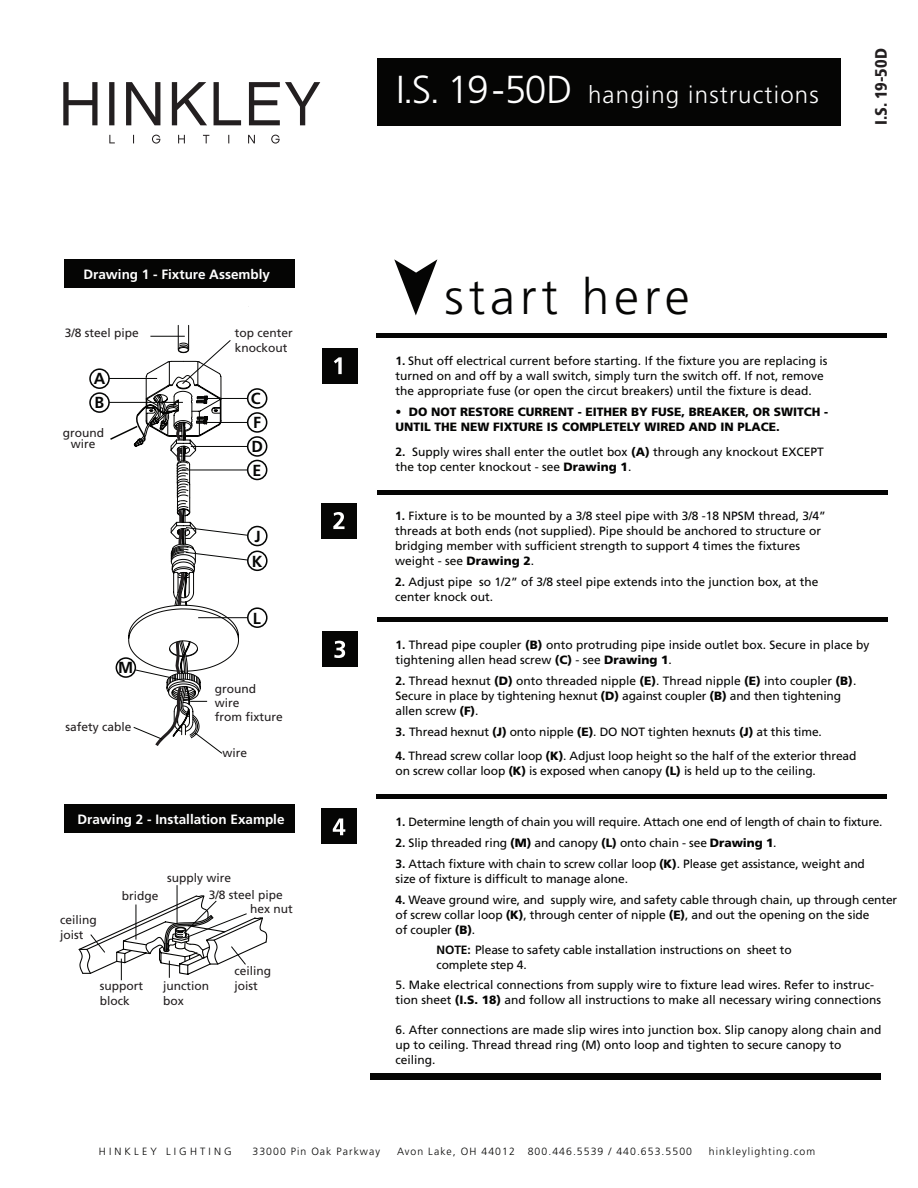
<style>
.page{position:relative;width:918px;height:1188px;background:#fff}
.page>*{position:absolute;margin:0;border:0;box-sizing:border-box;transform-origin:0 0}
.t1{font:300 49.65px "Frutiger LT Std";letter-spacing:.1em;color:#050504}
.t2{font:300 24px "Frutiger LT Std";letter-spacing:.05em;color:#fff}
.t3{font:900 condensed 16.5px "Frutiger LT Std";color:#231f20}
.t4{font:700 16.05px/24px "Frutiger LT Std";color:#050605}
.t5{font:700 13.5px "Frutiger LT Std";color:#fff}
.t6{font:12px/15px "Frutiger LT Std";color:#050504}
.t7{font:12px/15px "Frutiger LT Std";color:#231f20}
.t8{font:900 12px/15px "Frutiger LT Std";color:#050504}
.t9{font:12px "Frutiger LT Std";letter-spacing:-.02em;color:#050504}
.t10{font:300 10.5px "Frutiger LT Std";letter-spacing:.1em;color:#050504}
.t11{font:300 10.5px "Frutiger LT Std";letter-spacing:.3em;color:#050504}
.s1{font-size:39px}
.s2{font-weight:700}
.s3{font-weight:900}
</style>
<div class="page">
<div style="left:377px;top:58px;width:463px;height:68px;background:#050504"></div>
<div style="left:377px;top:333px;width:510px;height:5px;background:#050504"></div>
<div style="left:377px;top:490px;width:511px;height:5px;background:#050504"></div>
<div style="left:377px;top:617px;width:511px;height:5px;background:#050504"></div>
<div style="left:377px;top:794px;width:510px;height:5px;background:#050504"></div>
<div style="left:370px;top:1073px;width:511px;height:6px;background:#050504"></div>
<svg style="left:394px;top:259px;width:43px;height:56px"></svg>
<div style="left:64px;top:260px;width:230px;height:28px;background:#050504"></div>
<div style="left:64px;top:804px;width:230px;height:28px;background:#050504"></div>
<div style="left:89px;top:368px;width:21px;height:21px;background:#fff;border:2px solid #050605;border-radius:50%"></div>
<div style="left:89px;top:392px;width:21px;height:21px;background:#fff;border:2px solid #050605;border-radius:50%"></div>
<div style="left:247px;top:388px;width:20px;height:21px;background:#fff;border:2px solid #050605;border-radius:50%"></div>
<div style="left:247px;top:412px;width:20px;height:21px;background:#fff;border:2px solid #050605;border-radius:50%"></div>
<div style="left:247px;top:436px;width:20px;height:21px;background:#fff;border:2px solid #050605;border-radius:50%"></div>
<div style="left:247px;top:460px;width:20px;height:20px;background:#fff;border:2px solid #050605;border-radius:50%"></div>
<div style="left:247px;top:607px;width:21px;height:21px;background:#fff;border:2px solid #050605;border-radius:50%"></div>
<div style="left:247px;top:526px;width:21px;height:20px;background:#fff;border:2px solid #050605;border-radius:50%"></div>
<div style="left:247px;top:551px;width:21px;height:20px;background:#fff;border:2px solid #050605;border-radius:50%"></div>
<hr style="left:177px;top:885px;width:1px;height:38px;background:#050605">
<svg style="left:78px;top:895px;width:190px;height:85px"></svg>
<div style="left:322px;top:348px;width:36px;height:35px;background:#050504"></div>
<svg style="left:334px;top:357px;width:8px;height:17px"></svg>
<div style="left:321px;top:503px;width:36px;height:36px;background:#050504"></div>
<svg style="left:333px;top:512px;width:12px;height:17px"></svg>
<div style="left:322px;top:632px;width:35px;height:35px;background:#050504"></div>
<svg style="left:334px;top:641px;width:11px;height:17px"></svg>
<div style="left:322px;top:808px;width:35px;height:35px;background:#050504"></div>
<svg style="left:333px;top:818px;width:12px;height:17px"></svg>
<svg style="left:109px;top:325px;width:139px;height:429px"></svg>
<svg style="left:63px;top:82px;width:257px;height:43px"></svg>
<svg style="left:109px;top:135px;width:171px;height:9px"></svg>
<p class="t5" style="left:83px;top:266px;width:188px">Drawing 1 - Fixture Assembly</p>
<p class="t7" style="left:65px;top:326px;width:76px">3/8 steel pipe</p>
<h3 class="t4" style="left:94px;top:367px;width:13px">A<br>B</h3>
<p class="t7" style="left:63px;top:427px;width:43px;line-height:11.2px;text-align:center">ground wire</p>
<h3 class="t4" style="left:118px;top:656px;width:17px">M</h3>
<p class="t7" style="left:65px;top:719px;width:68px">safety cable</p>
<p class="t7" style="left:235px;top:326px;width:60px">top center knockout</p>
<h3 class="t4" style="left:251px;top:386px;width:14px">C<br>F<br>D<br>E</h3>
<h3 class="t4" style="left:252px;top:524px;width:12px;line-height:24.8px">J<br>K</h3>
<h3 class="t4" style="left:253px;top:606px;width:9px">L</h3>
<p class="t7" style="left:215px;top:682px;width:70px;line-height:14px">ground wire<br>from fixture</p>
<p class="t7" style="left:223px;top:745px;width:26px">wire</p>
<p class="t5" style="left:77px;top:811px;width:209px">Drawing 2 - Installation Example</p>
<p class="t7" style="left:60px;top:912px;width:38px">ceiling joist</p>
<p class="t7" style="left:122px;top:889px;width:38px">bridge</p>
<p class="t7" style="left:167px;top:871px;width:66px">supply wire</p>
<p class="t7" style="left:209px;top:887px;width:76px">3/8 steel pipe</p>
<p class="t7" style="left:250px;top:902px;width:44px">hex nut</p>
<p class="t7" style="left:234px;top:964px;width:38px">ceiling</p>
<p class="t7" style="left:163px;top:978px;width:47px">junction box</p>
<p class="t7" style="left:100px;top:978px;width:45px">support</p>
<p class="t7" style="left:234px;top:979px;width:25px">joist</p>
<p class="t7" style="left:100px;top:993px;width:31px">block</p>
<h2 class="t2" style="left:396px;top:82px;width:424px"><span class="s1">I.S. 19-50D</span> hanging instructions</h2>
<h3 class="t3" style="left:871px;top:125px;width:78px;rotate:-90deg">I.S. 19-50D</h3>
<h1 class="t1" style="left:445px;top:269px;width:247px">start here</h1>
<p class="t6" style="left:396px;top:353px;width:433px"><span class="s2">1.</span> Shut off electrical current before starting. If the fixture you are replacing is turned on and off by a wall switch, simply turn the switch off. If not, remove the appropriate fuse (or open the circut breakers) until the fixture is dead.</p>
<p class="t8" style="left:396px;top:404px;width:434px">• DO NOT RESTORE CURRENT - EITHER BY FUSE, BREAKER, OR SWITCH -<br>UNTIL THE NEW FIXTURE IS COMPLETELY WIRED AND IN PLACE.</p>
<p class="t6" style="left:396px;top:445px;width:430px"><span class="s2">2.</span> Supply wires shall enter the outlet box <span class="s3">(A)</span> through any knockout EXCEPT the top center knockout - see <span class="s3">Drawing 1</span>.</p>
<p class="t6" style="left:395px;top:508px;width:432px"><span class="s2">1.</span> Fixture is to be mounted by a 3/8 steel pipe with 3/8 -18 NPSM thread, 3/4” threads at both ends (not supplied). Pipe should be anchored to structure or bridging member with sufficient strength to support 4 times the fixtures weight - see <span class="s3">Drawing 2</span>.</p>
<p class="t6" style="left:395px;top:574px;width:425px"><span class="s2">2.</span> Adjust pipe so 1/2” of 3/8 steel pipe extends into the junction box, at the center knock out.</p>
<p class="t6" style="left:396px;top:638px;width:476px"><span class="s2">1.</span> Thread pipe coupler <span class="s3">(B)</span> onto protruding pipe inside outlet box. Secure in place by tightening allen head screw <span class="s3">(C)</span> - see <span class="s3">Drawing 1</span>.</p>
<p class="t6" style="left:396px;top:674px;width:462px"><span class="s2">2.</span> Thread hexnut <span class="s3">(D)</span> onto threaded nipple <span class="s3">(E)</span>. Thread nipple <span class="s3">(E)</span> into coupler <span class="s3">(B)</span>.<br>Secure in place by tightening hexnut <span class="s3">(D)</span> against coupler <span class="s3">(B)</span> and then tightening allen screw <span class="s3">(F)</span>.</p>
<p class="t6" style="left:396px;top:725px;width:428px"><span class="s2">3.</span> Thread hexnut <span class="s3">(J)</span> onto nipple <span class="s3">(E)</span>. DO NOT tighten hexnuts <span class="s3">(J)</span> at this time.</p>
<p class="t6" style="left:396px;top:749px;width:462px"><span class="s2">4.</span> Thread screw collar loop <span class="s3">(K)</span>. Adjust loop height so the half of the exterior thread on screw collar loop <span class="s3">(K)</span> is exposed when canopy <span class="s3">(L)</span> is held up to the ceiling.</p>
<p class="t9" style="left:396px;top:815px;width:488px"><span class="s2">1.</span> Determine length of chain you will require. Attach one end of length of chain to fixture.</p>
<p class="t6" style="left:396px;top:835px;width:383px"><span class="s2">2.</span> Slip threaded ring <span class="s3">(M)</span> and canopy <span class="s3">(L)</span> onto chain - see <span class="s3">Drawing 1</span>.</p>
<p class="t6" style="left:396px;top:856px;width:471px"><span class="s2">3.</span> Attach fixture with chain to screw collar loop <span class="s3">(K)</span>. Please get assistance, weight and size of fixture is difficult to manage alone.</p>
<p class="t6" style="left:396px;top:892px;width:503px"><span class="s2">4.</span> Weave ground wire, and supply wire, and safety cable through chain, up through center of screw collar loop <span class="s3">(K)</span>, through center of nipple <span class="s3">(E)</span>, and out the opening on the side<br>of coupler <span class="s3">(B)</span>.</p>
<p class="t6" style="left:437px;top:942px;width:357px"><span class="s2">NOTE:</span> Please to safety cable installation instructions on sheet to complete step 4.</p>
<p class="t6" style="left:395px;top:977px;width:487px">5. Make electrical connections from supply wire to fixture lead wires. Refer to instruc&shy;tion sheet <span class="s3">(I.S. 18)</span> and follow all instructions to make all necessary wiring connections</p>
<p class="t6" style="left:395px;top:1022px;width:488px">6. After connections are made slip wires into junction box. Slip canopy along chain and up to ceiling. Thread thread ring (M) onto loop and tighten to secure canopy to ceiling.</p>
<p class="t11" style="left:99px;top:1145px;width:134px">HINKLEY LIGHTING</p>
<p class="t10" style="left:252px;top:1145px;width:129px">33000 Pin Oak Parkway</p>
<p class="t10" style="left:397px;top:1145px;width:297px">Avon Lake, OH 44012 800.446.5539 / 440.653.5500</p>
<p class="t10" style="left:709px;top:1145px;width:108px">hinkleylighting.com</p>
</div>
